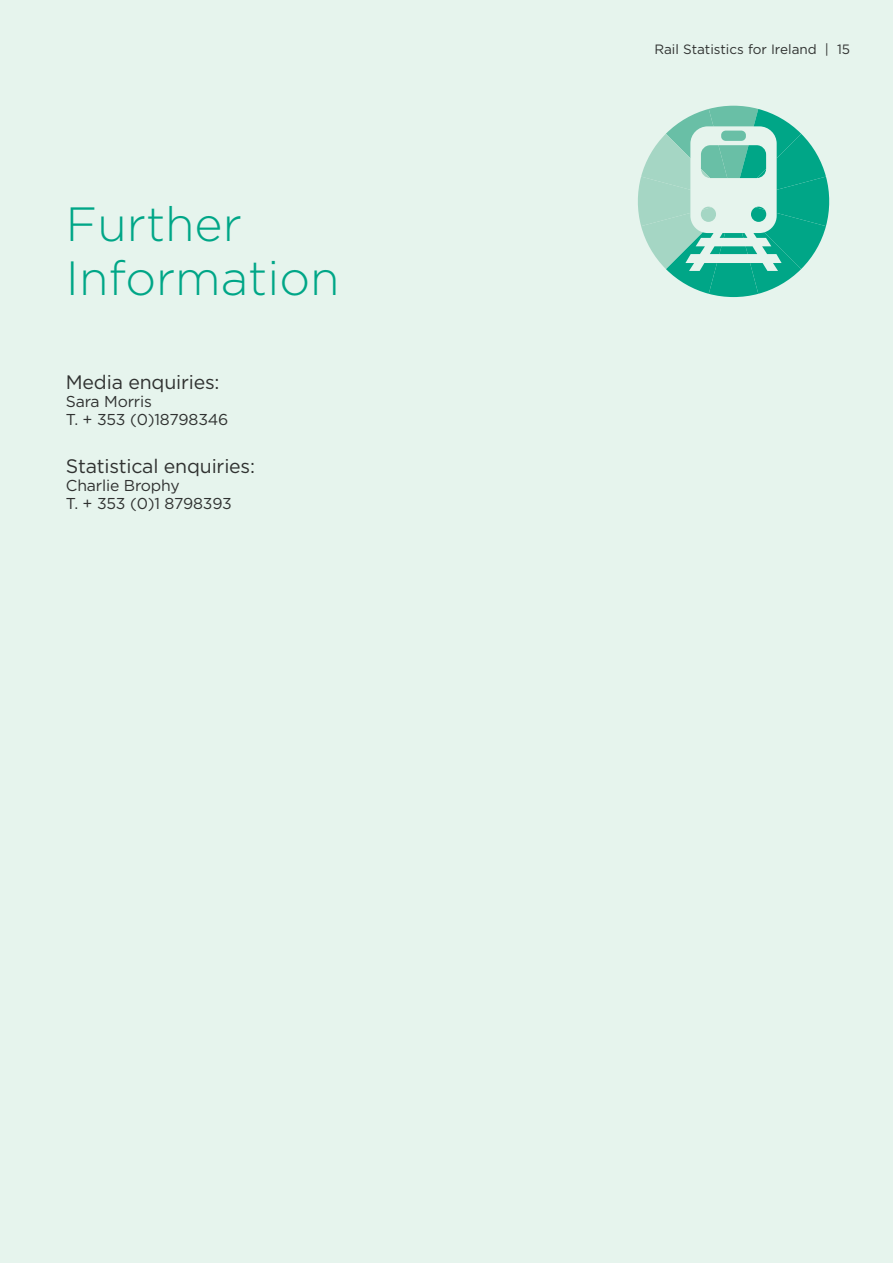
<style>
.page{position:relative;width:893px;height:1263px;background:#e6f4ed}
.page>*{position:absolute;margin:0;border:0;box-sizing:border-box;transform-origin:0 0}
.t1{font:300 48px/54px "Gotham";color:#00a687}
.t2{font:19.5px "Gotham";letter-spacing:-.01em;color:#303231}
.t3{font:15.75px/18px "Gotham";letter-spacing:-.01em;color:#303231}
.t4{font:13.5px "Gotham";color:#303231}
</style>
<div class="page">
<svg style="left:638px;top:106px;width:192px;height:191px"></svg>
<h1 class="t1" style="left:66px;top:196px;width:275px">Further<br>Information</h1>
<p class="t2" style="left:66px;top:372px;width:155px">Media enquiries:</p>
<p class="t3" style="left:66px;top:393px;width:164px">Sara Morris<br>T. + 353 (0)18798346</p>
<p class="t2" style="left:66px;top:456px;width:191px">Statistical enquiries:</p>
<p class="t3" style="left:66px;top:477px;width:167px">Charlie Brophy<br>T. + 353 (0)1 8798393</p>
<p class="t4" style="left:654px;top:42px;width:197px">Rail Statistics for Ireland | 15</p>
</div>
